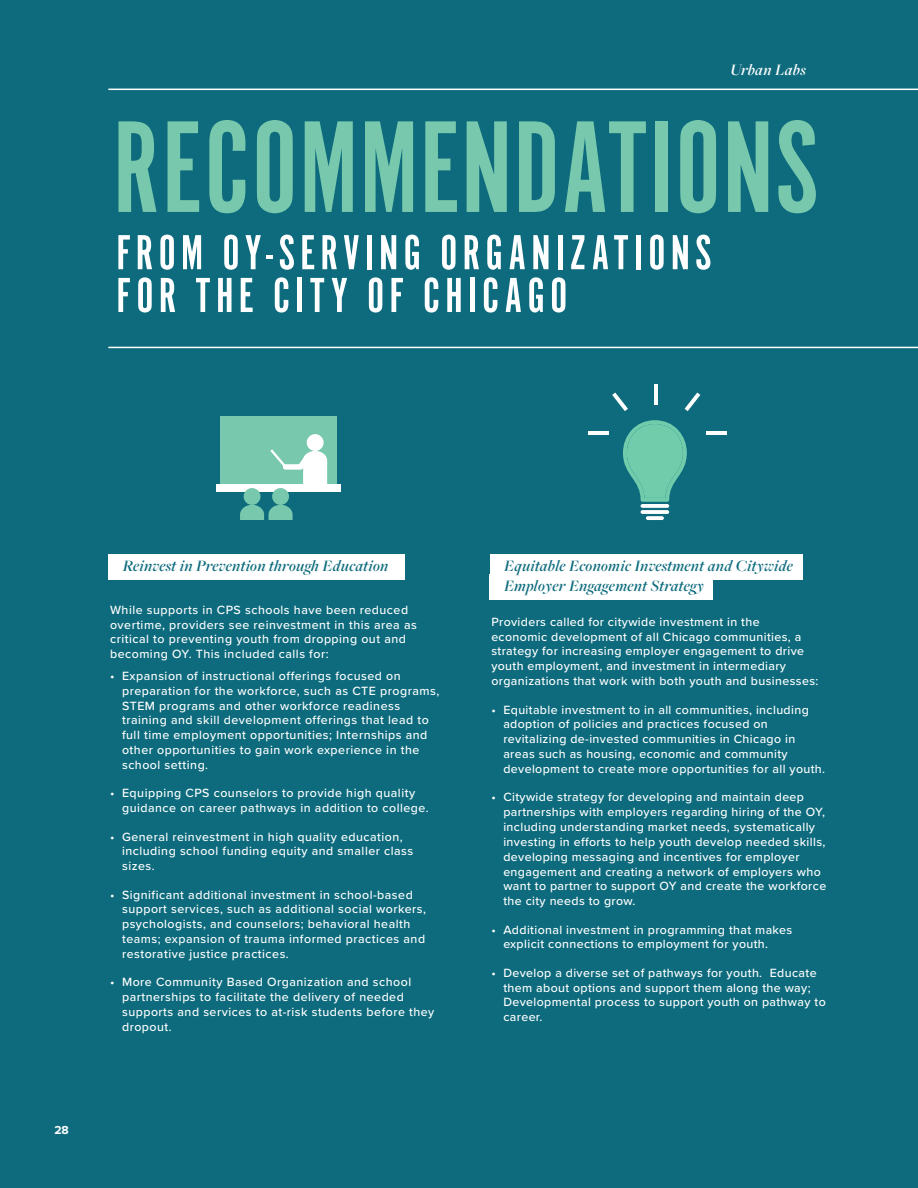
<style>
.page{position:relative;width:918px;height:1188px;background:#0d6b7d}
.page>*{position:absolute;margin:0;border:0;box-sizing:border-box;transform-origin:0 0}
.t1{font:135.75px "Alternate Got No 1 D";letter-spacing:.01em;color:#77c8ac}
.t2{font:51.15px/42.8px "Alternate Got No 1 D";letter-spacing:.1em;color:#fff}
.t3{font:italic 600 16.5px/19.8px "Freight Big Pro";letter-spacing:.02em;color:#0d6b7d}
.t4{font:italic 600 16.5px "Freight Big Pro";letter-spacing:.02em;color:#fff}
.t5{font:500 12.3px/14.9px "Proxima Nova";letter-spacing:.03em;color:#fff}
.t6{font:700 12px "Proxima Nova";color:#fff}
</style>
<div class="page">
<hr style="left:108px;top:347px;width:810px;height:1px;background:#fff">
<div style="left:108px;top:554px;width:297px;height:25px;background:#fff"></div>
<div style="left:490px;top:554px;width:312px;height:25px;background:#fff"></div>
<div style="left:490px;top:574px;width:223px;height:25px;background:#fff"></div>
<hr style="left:108px;top:89px;width:810px;height:1px;background:#fff">
<div style="left:220px;top:417px;width:117px;height:75px;background:#77c8ac"></div>
<div style="left:216px;top:484px;width:125px;height:8px;background:#fff"></div>
<div style="left:244px;top:488px;width:17px;height:17px;background:#77c8ac;border-radius:50%"></div>
<div style="left:272px;top:488px;width:17px;height:17px;background:#77c8ac;border-radius:50%"></div>
<svg style="left:240px;top:505px;width:53px;height:15px"></svg>
<div style="left:307px;top:434px;width:17px;height:17px;background:#fff;border-radius:50%"></div>
<svg style="left:270px;top:449px;width:57px;height:35px"></svg>
<svg style="left:641px;top:504px;width:28px;height:4px"></svg>
<svg style="left:641px;top:510px;width:28px;height:4px"></svg>
<svg style="left:646px;top:516px;width:18px;height:4px"></svg>
<svg style="left:623px;top:420px;width:64px;height:82px"></svg>
<hr style="left:654px;top:384px;width:4px;height:21px;background:#fff">
<hr style="left:706px;top:431px;width:21px;height:4px;background:#fff">
<hr style="left:588px;top:431px;width:21px;height:4px;background:#fff">
<svg style="left:685px;top:393px;width:15px;height:18px"></svg>
<svg style="left:612px;top:393px;width:16px;height:18px"></svg>
<h3 class="t4" style="left:730px;top:58px;width:77px">Urban Labs</h3>
<h1 class="t1" style="left:113px;top:95px;width:707px">RECOMMENDATIONS</h1>
<h2 class="t2" style="left:116px;top:232px;width:597px">FROM OY-SERVING ORGANIZATIONS<br>FOR THE CITY OF CHICAGO</h2>
<p class="t6" style="left:54px;top:1122px;width:16px">28</p>
<h3 class="t3" style="left:123px;top:556px;width:267px">Reinvest in Prevention through Education</h3>
<h3 class="t3" style="left:504px;top:556px;width:290px">Equitable Economic Investment and Citywide<br>Employer Engagement Strategy</h3>
<p class="t5" style="left:110px;top:602px;width:308px">While supports in CPS schools have been reduced overtime, providers see reinvestment in this area as critical to preventing youth from dropping out and becoming OY. This included calls for:</p>
<p class="t5" style="left:122px;top:668px;width:319px;text-indent:-12px">• Expansion of instructional offerings focused on preparation for the workforce, such as CTE programs, STEM programs and other workforce readiness training and skill development offerings that lead to full time employment opportunities; Internships and other opportunities to gain work experience in the school setting.</p>
<p class="t5" style="left:122px;top:785px;width:308px;text-indent:-12px">• Equipping CPS counselors to provide high quality guidance on career pathways in addition to college.</p>
<p class="t5" style="left:122px;top:829px;width:293px;text-indent:-12px">• General reinvestment in high quality education, including school funding equity and smaller class sizes.</p>
<p class="t5" style="left:122px;top:887px;width:306px;text-indent:-12px">• Significant additional investment in school-based support services, such as additional social workers, psychologists, and counselors; behavioral health teams; expansion of trauma informed practices and restorative justice practices.</p>
<p class="t5" style="left:122px;top:974px;width:314px;text-indent:-12px">• More Community Based Organization and school partnerships to facilitate the delivery of needed supports and services to at-risk students before they dropout.</p>
<p class="t5" style="left:491px;top:614px;width:329px">Providers called for citywide investment in the economic development of all Chicago communities, a strategy for increasing employer engagement to drive youth employment, and investment in intermediary organizations that work with both youth and businesses:</p>
<p class="t5" style="left:503px;top:702px;width:323px;text-indent:-12px">• Equitable investment to in all communities, including adoption of policies and practices focused on revitalizing de-invested communities in Chicago in areas such as housing, economic and community development to create more opportunities for all youth.</p>
<p class="t5" style="left:503px;top:789px;width:324px;text-indent:-12px">• Citywide strategy for developing and maintain deep partnerships with employers regarding hiring of the OY, including understanding market needs, systematically investing in efforts to help youth develop needed skills, developing messaging and incentives for employer engagement and creating a network of employers who want to partner to support OY and create the workforce the city needs to grow.</p>
<p class="t5" style="left:503px;top:922px;width:290px;text-indent:-12px">• Additional investment in programming that makes explicit connections to employment for youth.</p>
<p class="t5" style="left:503px;top:965px;width:324px;text-indent:-12px">• Develop a diverse set of pathways for youth. Educate them about options and support them along the way; Developmental process to support youth on pathway to career.</p>
</div>
